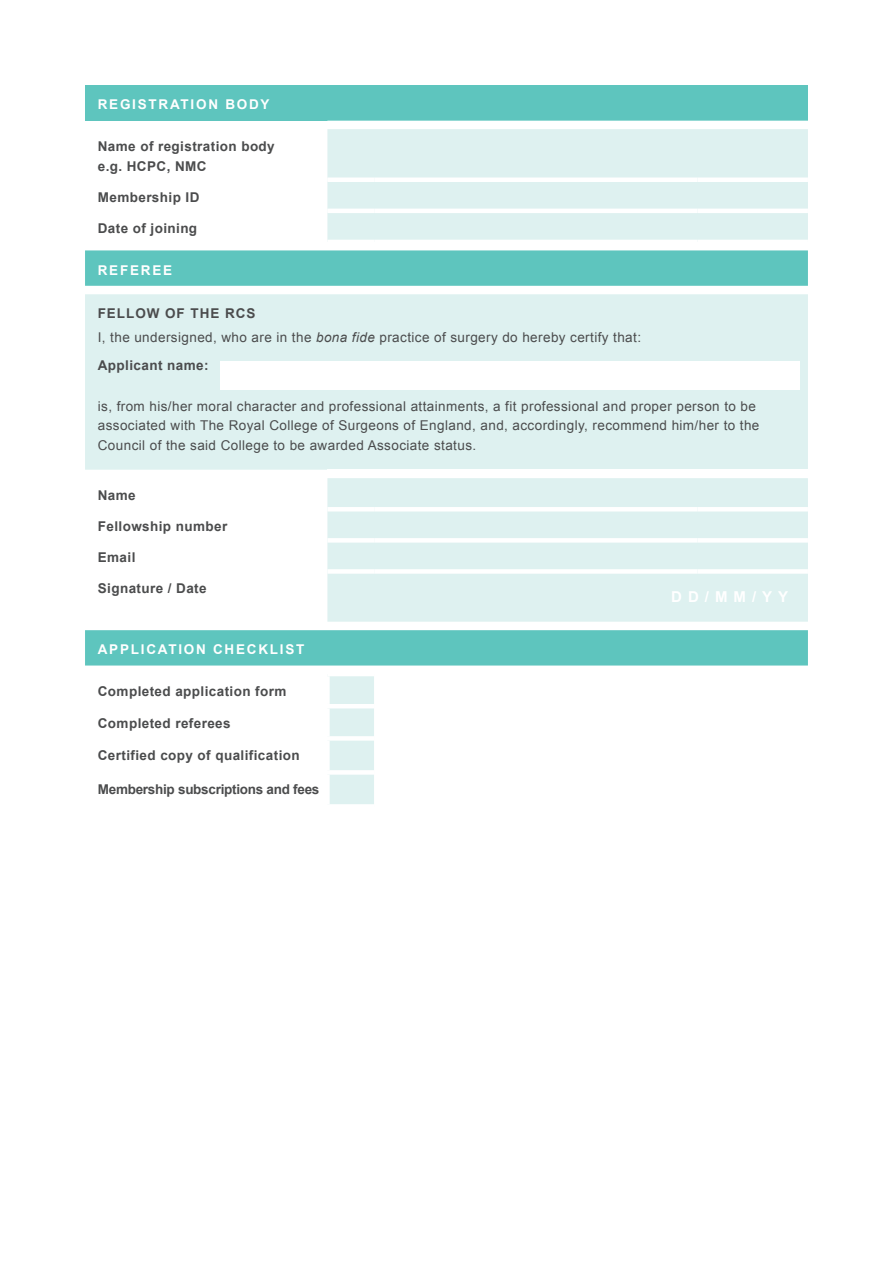
<style>
.page{position:relative;width:893px;height:1263px;background:#fff}
.page>*{position:absolute;margin:0;border:0;box-sizing:border-box;transform-origin:0 0}
.Table_Green_paragrap{font:700 15px "Arial";color:#fff}
._4__Body_Copy{font:13.5px/19.5px "Arial";letter-spacing:.03em;color:#4b4c4d}
._4__Body_Copy-2{font:700 13.5px/19.5px "Arial";letter-spacing:.03em;color:#4b4c4d}
.Sub_Head_Table{font:700 13.5px "Arial";letter-spacing:.13em;color:#fff}
._4__Body_Copy-3{font:700 13.5px "Arial";letter-spacing:-.02em;color:#4b4c4d}
._4__Body_Copy-4{font:700 13.5px "Arial";letter-spacing:.07em;color:#4b4c4d}
.s1{font-style:italic}
</style>
<div class="page">
<div style="left:85px;top:85px;width:723px;height:36px;background:#5ec5be"></div>
<svg style="left:85px;top:129px;width:723px;height:675px"></svg>
<svg style="left:85px;top:250px;width:723px;height:415px;fill:#def1f0"></svg>
<div style="left:327px;top:470px;width:481px;height:8px;background:#fff"></div>
<svg style="left:374px;top:676px;width:434px;height:128px"></svg>
<hr style="left:85px;top:178px;width:242px;height:3px;background:#fff">
<hr style="left:85px;top:209px;width:242px;height:3px;background:#fff">
<div style="left:327px;top:177px;width:47px;height:5px;background:#fff"></div>
<div style="left:374px;top:177px;width:323px;height:5px;background:#fff"></div>
<div style="left:697px;top:177px;width:111px;height:5px;background:#fff"></div>
<hr style="left:327px;top:209px;width:47px;height:4px;background:#fff">
<hr style="left:374px;top:209px;width:323px;height:4px;background:#fff">
<hr style="left:697px;top:209px;width:111px;height:4px;background:#fff">
<hr style="left:327px;top:240px;width:47px;height:4px;background:#fff">
<hr style="left:374px;top:240px;width:323px;height:4px;background:#fff">
<hr style="left:697px;top:240px;width:111px;height:4px;background:#fff">
<hr style="left:327px;top:507px;width:47px;height:4px;background:#fff">
<hr style="left:374px;top:507px;width:323px;height:4px;background:#fff">
<hr style="left:697px;top:507px;width:111px;height:4px;background:#fff">
<div style="left:327px;top:538px;width:47px;height:5px;background:#fff"></div>
<div style="left:374px;top:538px;width:323px;height:5px;background:#fff"></div>
<div style="left:697px;top:538px;width:111px;height:5px;background:#fff"></div>
<div style="left:327px;top:569px;width:47px;height:5px;background:#fff"></div>
<div style="left:374px;top:569px;width:323px;height:5px;background:#fff"></div>
<div style="left:697px;top:569px;width:111px;height:5px;background:#fff"></div>
<div style="left:325px;top:676px;width:5px;height:28px;background:#fff"></div>
<hr style="left:325px;top:704px;width:49px;height:4px;background:#fff">
<div style="left:325px;top:708px;width:5px;height:28px;background:#fff"></div>
<hr style="left:374px;top:704px;width:323px;height:4px;background:#fff">
<hr style="left:697px;top:704px;width:111px;height:4px;background:#fff">
<div style="left:325px;top:736px;width:49px;height:5px;background:#fff"></div>
<div style="left:325px;top:741px;width:5px;height:29px;background:#fff"></div>
<div style="left:374px;top:736px;width:323px;height:5px;background:#fff"></div>
<div style="left:697px;top:736px;width:111px;height:5px;background:#fff"></div>
<div style="left:325px;top:770px;width:49px;height:5px;background:#fff"></div>
<div style="left:325px;top:775px;width:5px;height:29px;background:#fff"></div>
<div style="left:374px;top:770px;width:323px;height:5px;background:#fff"></div>
<div style="left:697px;top:770px;width:111px;height:5px;background:#fff"></div>
<hr style="left:85px;top:672px;width:242px;height:3px;background:#fff">
<hr style="left:327px;top:672px;width:47px;height:4px;background:#fff">
<hr style="left:374px;top:672px;width:323px;height:4px;background:#fff">
<hr style="left:697px;top:672px;width:111px;height:4px;background:#fff">
<div style="left:220px;top:361px;width:579px;height:28px;background:#fff"></div>
<p class="Sub_Head_Table" style="left:98px;top:96px;width:173px">REGISTRATION BODY</p>
<p class="_4__Body_Copy-2" style="left:98px;top:137px;width:178px">Name of registration body e.g. HCPC, NMC</p>
<p class="_4__Body_Copy-2" style="left:98px;top:188px;width:103px">Membership ID</p>
<p class="_4__Body_Copy-2" style="left:98px;top:219px;width:101px">Date of joining</p>
<p class="Sub_Head_Table" style="left:98px;top:261px;width:76px">REFEREE</p>
<p class="_4__Body_Copy-4" style="left:98px;top:305px;width:159px">FELLOW OF THE RCS</p>
<p class="_4__Body_Copy" style="left:98px;top:328px;width:545px">I, the undersigned, who are in the <span class="s1">bona fide</span> practice of surgery do hereby certify that:</p>
<p class="_4__Body_Copy-2" style="left:98px;top:356px;width:112px">Applicant name:</p>
<p class="_4__Body_Copy" style="left:98px;top:396px;width:663px">is, from his/her moral character and professional attainments, a fit professional and proper person to be associated with The Royal College of Surgeons of England, and, accordingly, recommend him/her to the<br>Council of the said College to be awarded Associate status.</p>
<p class="_4__Body_Copy-2" style="left:98px;top:486px;width:39px">Name</p>
<p class="_4__Body_Copy-2" style="left:98px;top:517px;width:131px">Fellowship number</p>
<p class="_4__Body_Copy-2" style="left:98px;top:548px;width:39px">Email</p>
<p class="_4__Body_Copy-2" style="left:98px;top:579px;width:110px">Signature / Date</p>
<p class="Table_Green_paragrap" style="left:671px;top:587px;width:118px">DD/MM/YY</p>
<p class="Sub_Head_Table" style="left:98px;top:641px;width:208px">APPLICATION CHECKLIST</p>
<p class="_4__Body_Copy-2" style="left:98px;top:682px;width:190px">Completed application form</p>
<p class="_4__Body_Copy-2" style="left:98px;top:714px;width:134px">Completed referees</p>
<p class="_4__Body_Copy-2" style="left:98px;top:746px;width:203px">Certified copy of qualification</p>
<p class="_4__Body_Copy-3" style="left:98px;top:781px;width:223px">Membership subscriptions and fees</p>
</div>
